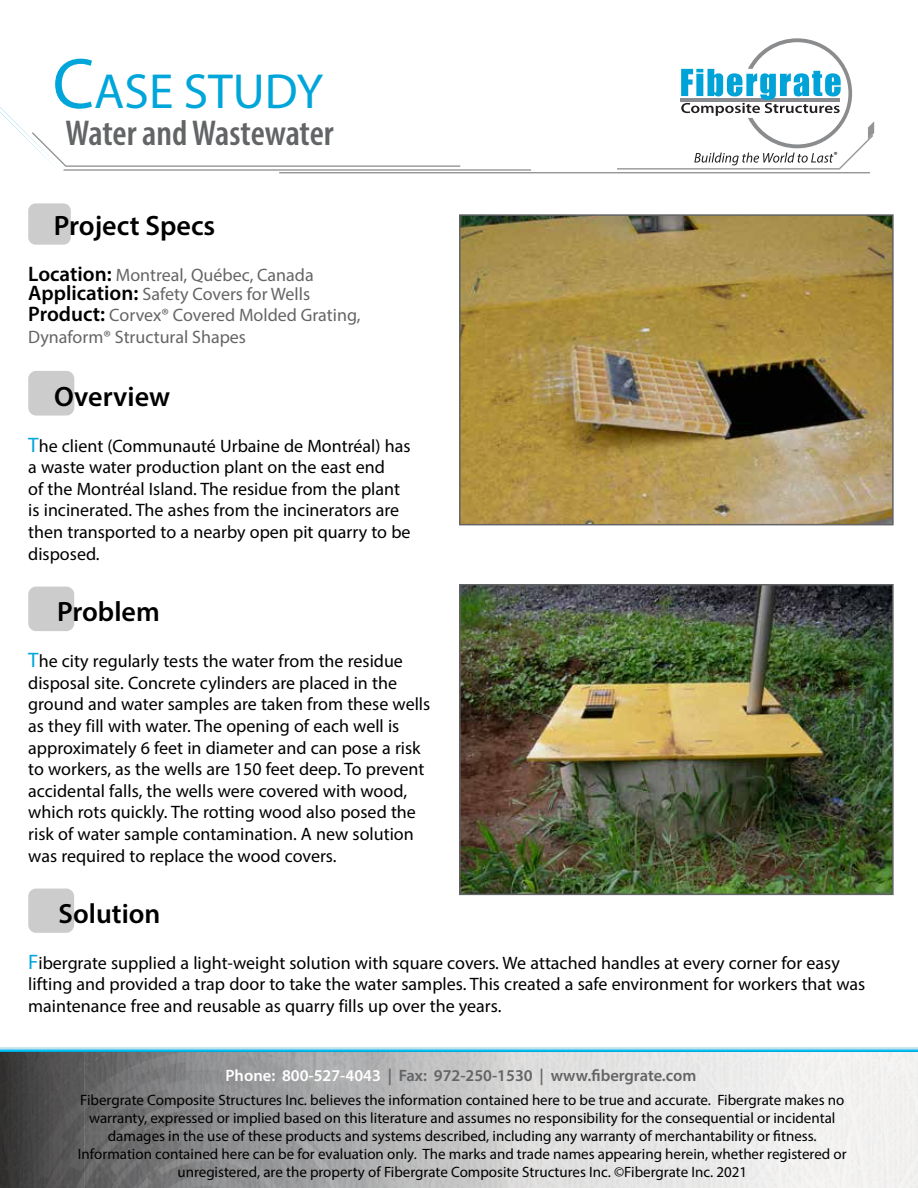
<style>
.page{position:relative;width:918px;height:1188px;background:#fff}
.page>*{position:absolute;margin:0;border:0;box-sizing:border-box;transform-origin:0 0}
.t1{font:49.5px "Myriad Pro";color:#00a5d9}
.t2{font:600 condensed 36px "Myriad Pro";letter-spacing:-.005em;color:#636466}
.t3{font:600 28.05px "Myriad Pro";color:#000}
.t4{font:600 27.9px "Myriad Pro";color:#000}
.t5{font:18px/21.6px "Myriad Pro";color:#000}
.t6{font:18px/19.2px "Myriad Pro";color:#656565}
.t7{font:600 16.5px "Myriad Pro";color:#636466}
.t8{font:15px/18px "Myriad Pro";color:#000;text-align:center}
.t9{font:9px "Myriad Pro";color:#010101}
.s1{font-size:72px}
.s2{font-weight:600;font-size:21px;color:#000}
.s3{font-size:21px;color:#00a5d9}
.s4{color:#fff}
</style>
<div class="page">
<hr style="left:64px;top:169px;width:467px;height:2px;background:#949495">
<hr style="left:66px;top:165px;width:394px;height:2px;background:#949495">
<svg style="left:0;top:107px;width:68px;height:64px"></svg>
<hr style="left:279px;top:172px;width:591px;height:1px;background:#949495">
<hr style="left:617px;top:168px;width:223px;height:2px;background:#949495">
<svg style="left:681px;top:38px;width:194px;height:132px"></svg>
<img style="left:0;top:1051px;width:918px;height:137px">
<svg style="left:0;top:1048px;width:918px;height:3px"></svg>
<img style="left:462px;top:217px;width:429px;height:305px">
<div style="left:459px;top:214px;width:435px;height:311px;border:2px solid #636466"></div>
<img style="left:462px;top:587px;width:429px;height:305px">
<div style="left:459px;top:584px;width:435px;height:311px;border:2px solid #636466"></div>
<div style="left:28px;top:371px;width:46px;height:45px;background:#ccc;border-radius:8px"></div>
<div style="left:28px;top:203px;width:43px;height:42px;background:#ccc;border-radius:7px"></div>
<div style="left:28px;top:587px;width:46px;height:44px;background:#ccc;border-radius:8px"></div>
<div style="left:28px;top:889px;width:46px;height:44px;background:#ccc;border-radius:8px"></div>
<h1 class="t1" style="left:53px;top:61px;width:272px"><span class="s1">C</span>ASE STUDY</h1>
<h2 class="t2" style="left:66px;top:111px;width:270px">Water and Wastewater</h2>
<h3 class="t3" style="left:54px;top:208px;width:163px">Project Specs</h3>
<p class="t6" style="left:28px;top:265px;width:287px"><span class="s2">Location:</span> Montreal, Québec, Canada<br><span class="s2">Application:</span> Safety Covers for Wells</p>
<p class="t6" style="left:28px;top:304px;width:334px;line-height:21.6px"><span class="s2">Product:</span> Corvex® Covered Molded Grating,<br>Dynaform® Structural Shapes</p>
<h3 class="t3" style="left:54px;top:378px;width:118px">Overview</h3>
<p class="t5" style="left:28px;top:434px;width:384px"><span class="s3">T</span>he client (Communauté Urbaine de Montréal) has a waste water production plant on the east end<br>of the Montréal Island. The residue from the plant is incinerated. The ashes from the incinerators are then transported to a nearby open pit quarry to be disposed.</p>
<p class="t9" style="left:834px;top:150px;width:5px">®</p>
<h3 class="t3" style="left:57px;top:594px;width:104px">Problem</h3>
<p class="t5" style="left:28px;top:650px;width:404px"><span class="s3">T</span>he city regularly tests the water from the residue disposal site. Concrete cylinders are placed in the ground and water samples are taken from these wells as they fill with water. The opening of each well is approximately 6 feet in diameter and can pose a risk to workers, as the wells are 150 feet deep. To prevent accidental falls, the wells were covered with wood, which rots quickly. The rotting wood also posed the risk of water sample contamination. A new solution was required to replace the wood covers.</p>
<h3 class="t4" style="left:59px;top:896px;width:103px">Solution</h3>
<p class="t5" style="left:28px;top:952px;width:839px"><span class="s3">F</span>ibergrate supplied a light-weight solution with square covers. We attached handles at every corner for easy lifting and provided a trap door to take the water samples. This created a safe environment for workers that was maintenance free and reusable as quarry fills up over the years.</p>
<p class="t7" style="left:225px;top:1065px;width:472px"><span class="s4">Phone: 800-527-4043</span> | Fax: 972-250-1530 | www.fibergrate.com</p>
<p class="t8" style="left:78px;top:1091px;width:770px">Fibergrate Composite Structures Inc. believes the information contained here to be true and accurate. Fibergrate makes no warranty, expressed or implied based on this literature and assumes no responsibility for the consequential or incidental damages in the use of these products and systems described, including any warranty of merchantability or fitness.<br>Information contained here can be for evaluation only. The marks and trade names appearing herein, whether registered or unregistered, are the property of Fibergrate Composite Structures Inc. ©Fibergrate Inc. 2021</p>
</div>
